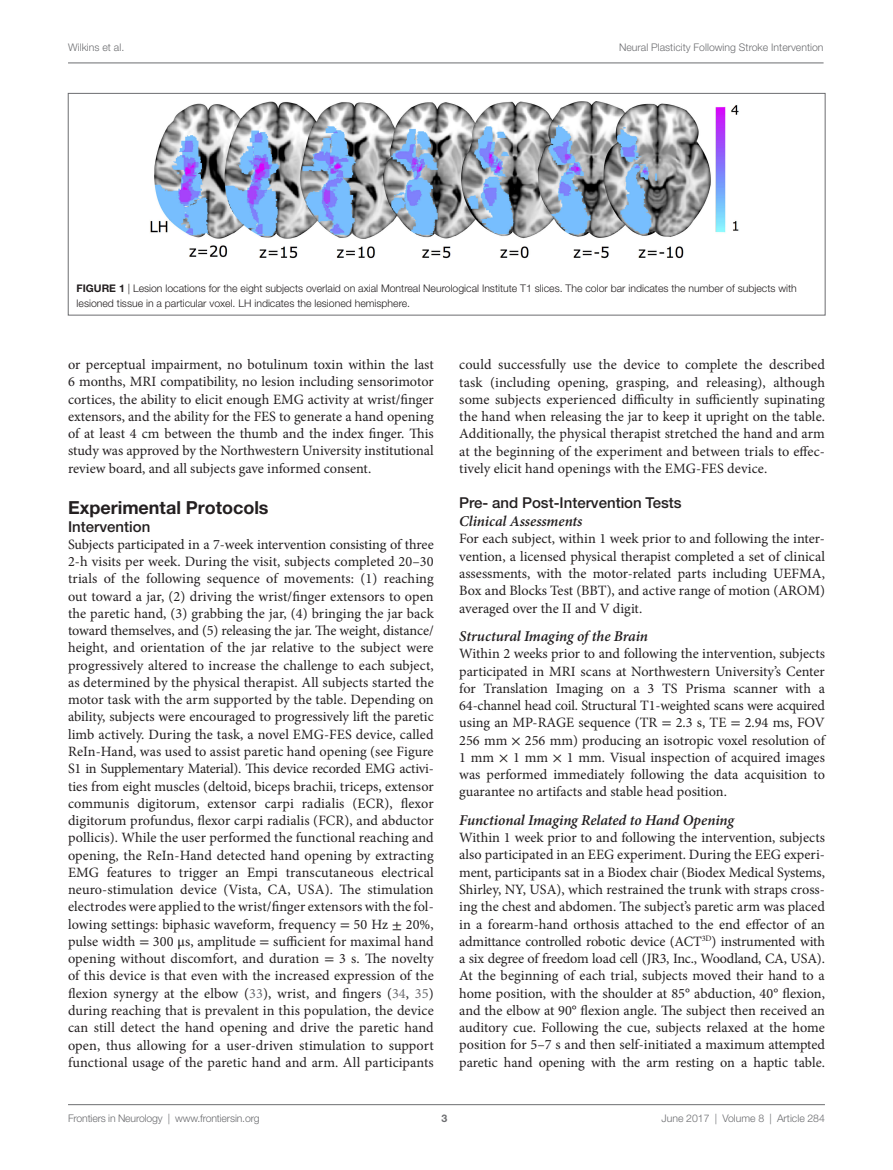
<style>
.page{position:relative;width:893px;height:1170px;background:#fff}
.page>*{position:absolute;margin:0;border:0;box-sizing:border-box;transform-origin:0 0}
.t1{font:700 18px "Helvetica Neue LT Std";color:#231f20}
.t2{font:italic 600 15px "Minion Pro";letter-spacing:-.01em;color:#231f20}
.t3{font:500 15px "Helvetica Neue LT Std";color:#231f20}
.t4{font:14.25px/17.2px "Minion Pro";color:#231f20;text-align:justify}
.t5{font:300 10.5px/14.2px "Helvetica Neue LT Std";color:#231f20}
.t6{font:300 10.5px "Helvetica Neue LT Std";color:#6c6d70}
.t7{font:700 10.5px "Helvetica Neue LT Std";color:#6c6d70}
.s1{font-weight:700}
.s2{font-family:"STIX General"}
.s3{color:#6c6d70}
</style>
<div class="page">
<img style="left:150px;top:102px;width:589px;height:157px">
<div style="left:68px;top:93px;width:757px;height:222px;border:1px solid #6c6d70"></div>
<hr style="left:68px;top:1104px;width:757px;height:1px;background:#6c6d70">
<hr style="left:68px;top:63px;width:755px;height:1px;background:#6c6d70">
<p class="t6" style="left:68px;top:41px;width:58px">Wilkins et al.</p>
<p class="t6" style="left:619px;top:41px;width:206px">Neural Plasticity Following Stroke Intervention</p>
<p class="t5" style="left:77px;top:281px;width:722px"><span class="s1">FIG URE 1</span> | Lesion locations for the eight subjects overlaid on axial Montreal Neurological Institute T1 slices. The color bar indicates the number of subjects with lesioned tissue in a particular voxel. LH indicates the lesioned hemisphere.</p>
<p class="t4" style="left:68px;top:356px;width:367px">or perceptual impairment, no botulinum toxin within the last 6 months, MRI compatibility, no lesion including sensorimotor cortices, the ability to elicit enough EMG activity at wrist/finger extensors, and the ability for the FES to generate a hand opening of at least 4 cm between the thumb and the index finger. This study was approved by the Northwestern University institutional review board, and all subjects gave informed consent.</p>
<p class="t1" style="left:68px;top:496px;width:202px">Experimental Protocols</p>
<p class="t3" style="left:68px;top:517px;width:84px">Intervention</p>
<p class="t4" style="left:68px;top:535px;width:367px">Subjects participated in a 7-week intervention consisting of three 2-h visits per week. During the visit, subjects completed 20–30 trials of the following sequence of movements: (1) reaching out toward a jar, (2) driving the wrist/finger extensors to open the paretic hand, (3) grabbing the jar, (4) bringing the jar back toward themselves, and (5) releasing the jar. The weight, distance/ height, and orientation of the jar relative to the subject were progressively altered to increase the challenge to each subject, as determined by the physical therapist. All subjects started the motor task with the arm supported by the table. Depending on ability, subjects were encouraged to progressively lift the paretic limb actively. During the task, a novel EMG-FES device, called ReIn-Hand, was used to assist paretic hand opening (see Figure S1 in Supplementary Material). This device recorded EMG activi&shy;ties from eight muscles (deltoid, biceps brachii, triceps, extensor communis digitorum, extensor carpi radialis (ECR), flexor digitorum profundus, flexor carpi radialis (FCR), and abductor pollicis). While the user performed the functional reaching and opening, the ReIn-Hand detected hand opening by extracting EMG features to trigger an Empi transcutaneous electrical neuro-stimulation device (Vista, CA, USA). The stimulation electrodes were applied to the wrist/finger extensors with the fol&shy;lowing settings: biphasic waveform, frequency <span class="s2">=</span> 50 Hz <span class="s2">±</span> 20%, pulse width <span class="s2">=</span> 300 <span class="s2">μ</span>s, amplitude <span class="s2">=</span> sufficient for maximal hand opening without discomfort, and duration <span class="s2">=</span> 3 s. The novelty of this device is that even with the increased expression of the flexion synergy at the elbow (<span class="s3">33</span>), wrist, and fingers (<span class="s3">34</span>, <span class="s3">35</span>) during reaching that is prevalent in this population, the device can still detect the hand opening and drive the paretic hand open, thus allowing for a user-driven stimulation to support functional usage of the paretic hand and arm. All participants</p>
<p class="t4" style="left:459px;top:356px;width:367px">could successfully use the device to complete the described task (including opening, grasping, and releasing), although some subjects experienced difficulty in sufficiently supinating the hand when releasing the jar to keep it upright on the table.<br>Additionally, the physical therapist stretched the hand and arm at the beginning of the experiment and between trials to effec&shy;tively elicit hand openings with the EMG-FES device.</p>
<p class="t3" style="left:459px;top:494px;width:224px">Pre- and Post-Intervention Tests</p>
<p class="t2" style="left:459px;top:511px;width:125px">Clinical Assessments</p>
<p class="t4" style="left:459px;top:530px;width:367px">For each subject, within 1 week prior to and following the inter&shy;vention, a licensed physical therapist completed a set of clinical assessments, with the motor-related parts including UEFMA, Box and Blocks Test (BBT), and active range of motion (AROM) averaged over the II and V digit.</p>
<p class="t2" style="left:459px;top:625px;width:190px">Structural Imaging of the Brain</p>
<p class="t4" style="left:459px;top:645px;width:367px">Within 2 weeks prior to and following the intervention, subjects participated in MRI scans at Northwestern University’s Center for Translation Imaging on a 3 TS Prisma scanner with a 64-channel head coil. Structural T1-weighted scans were acquired using an MP-RAGE sequence (TR <span class="s2">=</span> 2.3 s, TE <span class="s2">=</span> 2.94 ms, FOV 256 mm <span class="s2">×</span> 256 mm) producing an isotropic voxel resolution of 1 mm <span class="s2">×</span> 1 mm <span class="s2">×</span> 1 mm. Visual inspection of acquired images was performed immediately following the data acquisition to guarantee no artifacts and stable head position.</p>
<p class="t2" style="left:459px;top:809px;width:276px">Functional Imaging Related to Hand Opening</p>
<p class="t4" style="left:459px;top:829px;width:367px">Within 1 week prior to and following the intervention, subjects also participated in an EEG experiment. During the EEG experi&shy;ment, participants sat in a Biodex chair (Biodex Medical Systems, Shirley, NY, USA), which restrained the trunk with straps cross&shy;ing the chest and abdomen. The subject’s paretic arm was placed in a forearm-hand orthosis attached to the end effector of an admittance controlled robotic device (ACT<sup>3D</sup>) instrumented with a six degree of freedom load cell (JR3, Inc., Woodland, CA, USA).<br>At the beginning of each trial, subjects moved their hand to a home position, with the shoulder at 85° abduction, 40° flexion, and the elbow at 90° flexion angle. The subject then received an auditory cue. Following the cue, subjects relaxed at the home position for 5–7 s and then self-initiated a maximum attempted paretic hand opening with the arm resting on a haptic table.</p>
<p class="t6" style="left:68px;top:1111px;width:193px">Frontiers in Neurology | www.frontiersin.org</p>
<p class="t6" style="left:662px;top:1111px;width:165px">June 2017 | Volume 8 | Article 284</p>
<p class="t7" style="left:441px;top:1111px;width:7px">3</p>
</div>
